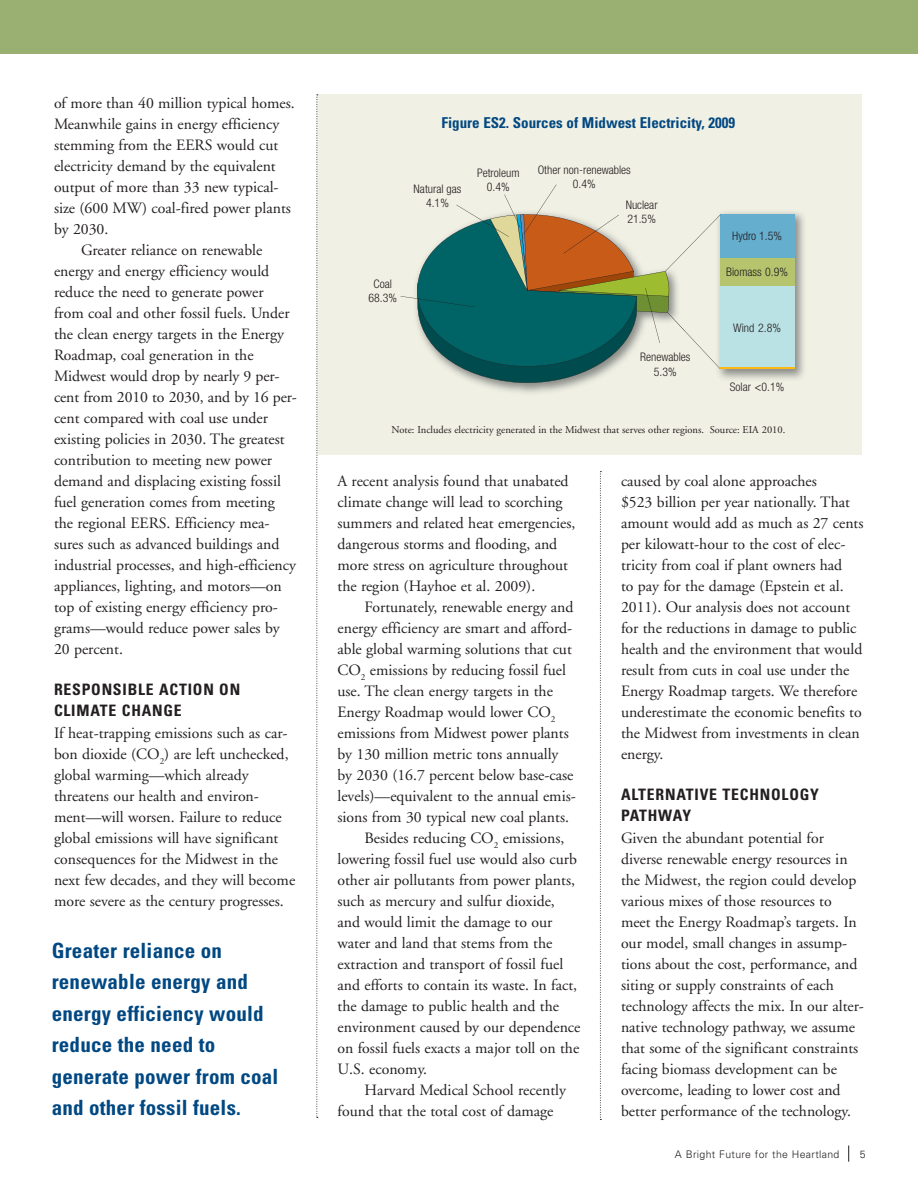
<style>
.page{position:relative;width:918px;height:1188px;background:#fff}
.page>*{position:absolute;margin:0;border:0;box-sizing:border-box;transform-origin:0 0}
.Pull_quote{font:700 condensed 21px/31.5px "Univers";letter-spacing:.01em;color:#014882}
.Body_Copy{font:15.75px/21px "Adobe Garamond";color:#231f20}
.Body_copy_after_head{font:15.75px/21px "Adobe Garamond";color:#231f20}
.Head_1{font:700 condensed 15.75px/21px "Univers";letter-spacing:.05em;color:#231f20}
.Chart_head{font:700 condensed 15px "Univers";color:#014882}
.t1{font:300 condensed 11.85px/14.2px "Helvetica Neue";color:#231f20;text-align:center}
.Notes{font:10.5px "Adobe Garamond";color:#231f20}
.t2{font:300 10.5px "Univers";letter-spacing:.03em;color:#231f20}
.s1{font-family:"Myriad Pro";font-weight:400;font-stretch:normal}
</style>
<div class="page">
<div style="left:0;top:0;width:918px;height:54px;background:#9ab073"></div>
<svg style="left:848px;top:1145px;width:1px;height:17px"></svg>
<svg style="left:600px;top:471px;width:1px;height:649px"></svg>
<div style="left:317px;top:95px;width:544px;height:360px;background:#f1f0e4"></div>
<img style="left:721px;top:212px;width:83px;height:167px">
<div style="left:720px;top:258px;width:74px;height:28px;background:#b6c46e"></div>
<hr style="left:720px;top:366px;width:74px;height:3px;background:#fcb814">
<div style="left:720px;top:286px;width:74px;height:81px;background:#bae2e5"></div>
<div style="left:720px;top:214px;width:74px;height:44px;background:#65aece"></div>
<svg style="left:401px;top:185px;width:320px;height:201px"></svg>
<svg style="left:316px;top:94px;width:2px;height:1024px"></svg>
<p class="Body_Copy" style="left:54px;top:93px;width:242px">of more than 40 million typical homes.<br>Meanwhile gains in energy efficiency stemming from the EERS would cut electricity demand by the equivalent output of more than 33 new typical&shy;size (600 MW) coal-fired power plants by 2030.</p>
<p class="Body_Copy" style="left:54px;top:240px;width:244px;text-indent:27px">Greater reliance on renewable energy and energy efficiency would reduce the need to generate power from coal and other fossil fuels. Under the clean energy targets in the Energy Roadmap, coal generation in the Midwest would drop by nearly 9 per&shy;cent from 2010 to 2030, and by 16 per&shy;cent compared with coal use under existing policies in 2030. The greatest contribution to meeting new power demand and displacing existing fossil fuel generation comes from meeting the regional EERS. Efficiency mea&shy;sures such as advanced buildings and industrial processes, and high-efficiency appliances, lighting, and motors—on top of existing energy efficiency pro&shy;grams—would reduce power sales by 20 percent.</p>
<p class="Head_1" style="left:54px;top:679px;width:188px">RESPONSIBLE ACTION ON<br>CLIMATE CHANGE</p>
<p class="Body_copy_after_head" style="left:54px;top:723px;width:243px">If heat-trapping emissions such as car&shy;bon dioxide (CO<sub>2</sub>) are left unchecked, global warming—which already threatens our health and environ&shy;ment—will worsen. Failure to reduce global emissions will have significant consequences for the Midwest in the next few decades, and they will become more severe as the century progresses.</p>
<p class="Pull_quote" style="left:52px;top:934px;width:228px">Greater reliance on renewable energy and energy efficiency would reduce the need to generate power from coal and other fossil fuels.</p>
<p class="Chart_head" style="left:441px;top:114px;width:295px">Figure ES2. Sources of Midwest Electricity, 2009</p>
<p class="t1" style="left:414px;top:181px;width:49px">Natural gas</p>
<p class="t1" style="left:426px;top:196px;width:24px">4.1%</p>
<p class="t1" style="left:477px;top:166px;width:44px">Petroleum<br>0.4%</p>
<p class="t1" style="left:538px;top:162px;width:95px">Other non-renewables<br>0.4%</p>
<p class="t1" style="left:626px;top:197px;width:33px;text-align:left">Nuclear<br>21.5%</p>
<p class="t1" style="left:369px;top:276px;width:30px">Coal<br>68.3%</p>
<p class="t1" style="left:640px;top:350px;width:52px">Renewables<br>5.3%</p>
<p class="t1" style="left:732px;top:229px;width:51px">Hydro 1.5%</p>
<p class="t1" style="left:726px;top:264px;width:63px">Biomass 0.9%</p>
<p class="t1" style="left:733px;top:320px;width:49px">Wind 2.8%</p>
<p class="t1" style="left:730px;top:380px;width:56px">Solar <span class="s1">&lt;</span>0.1%</p>
<p class="Notes" style="left:392px;top:424px;width:395px">Note: Includes electricity generated in the Midwest that serves other regions. Source: EIA 2010.</p>
<p class="Body_copy_after_head" style="left:338px;top:471px;width:239px">A recent analysis found that unabated climate change will lead to scorching summers and related heat emergencies, dangerous storms and flooding, and more stress on agriculture throughout the region (Hayhoe et al. 2009).</p>
<p class="Body_Copy" style="left:338px;top:597px;width:240px;text-indent:27px">Fortunately, renewable energy and energy efficiency are smart and afford&shy;able global warming solutions that cut CO<sub>2</sub> emissions by reducing fossil fuel use. The clean energy targets in the Energy Roadmap would lower CO<sub>2 </sub>emissions from Midwest power plants by 130 million metric tons annually by 2030 (16.7 percent below base-case levels)—equivalent to the annual emis&shy;sions from 30 typical new coal plants.</p>
<p class="Body_Copy" style="left:338px;top:828px;width:244px;text-indent:27px">Besides reducing CO<sub>2</sub> emissions, lowering fossil fuel use would also curb other air pollutants from power plants, such as mercury and sulfur dioxide, and would limit the damage to our water and land that stems from the extraction and transport of fossil fuel and efforts to contain its waste. In fact, the damage to public health and the environment caused by our dependence on fossil fuels exacts a major toll on the U.S. economy.</p>
<p class="Body_Copy" style="left:338px;top:1080px;width:230px;text-indent:27px">Harvard Medical School recently found that the total cost of damage</p>
<p class="Body_Copy" style="left:621px;top:471px;width:244px">caused by coal alone approaches<br>$523 billion per year nationally. That amount would add as much as 27 cents per kilowatt-hour to the cost of elec&shy;tricity from coal if plant owners had<br>to pay for the damage (Epstein et al.<br>2011). Our analysis does not account for the reductions in damage to public health and the environment that would result from cuts in coal use under the Energy Roadmap targets. We therefore underestimate the economic benefits to the Midwest from investments in clean energy.</p>
<p class="Head_1" style="left:621px;top:784px;width:199px">ALTERNATIVE TECHNOLOGY<br>PATHWAY</p>
<p class="Body_copy_after_head" style="left:621px;top:828px;width:245px">Given the abundant potential for diverse renewable energy resources in the Midwest, the region could develop various mixes of those resources to meet the Energy Roadmap’s targets. In our model, small changes in assump&shy;tions about the cost, performance, and siting or supply constraints of each technology affects the mix. In our alter&shy;native technology pathway, we assume that some of the significant constraints facing biomass development can be overcome, leading to lower cost and better performance of the technology.</p>
<p class="t2" style="left:675px;top:1148px;width:166px">A Bright Future for the Heartland</p>
<p class="t2" style="left:860px;top:1148px;width:7px">5</p>
</div>
